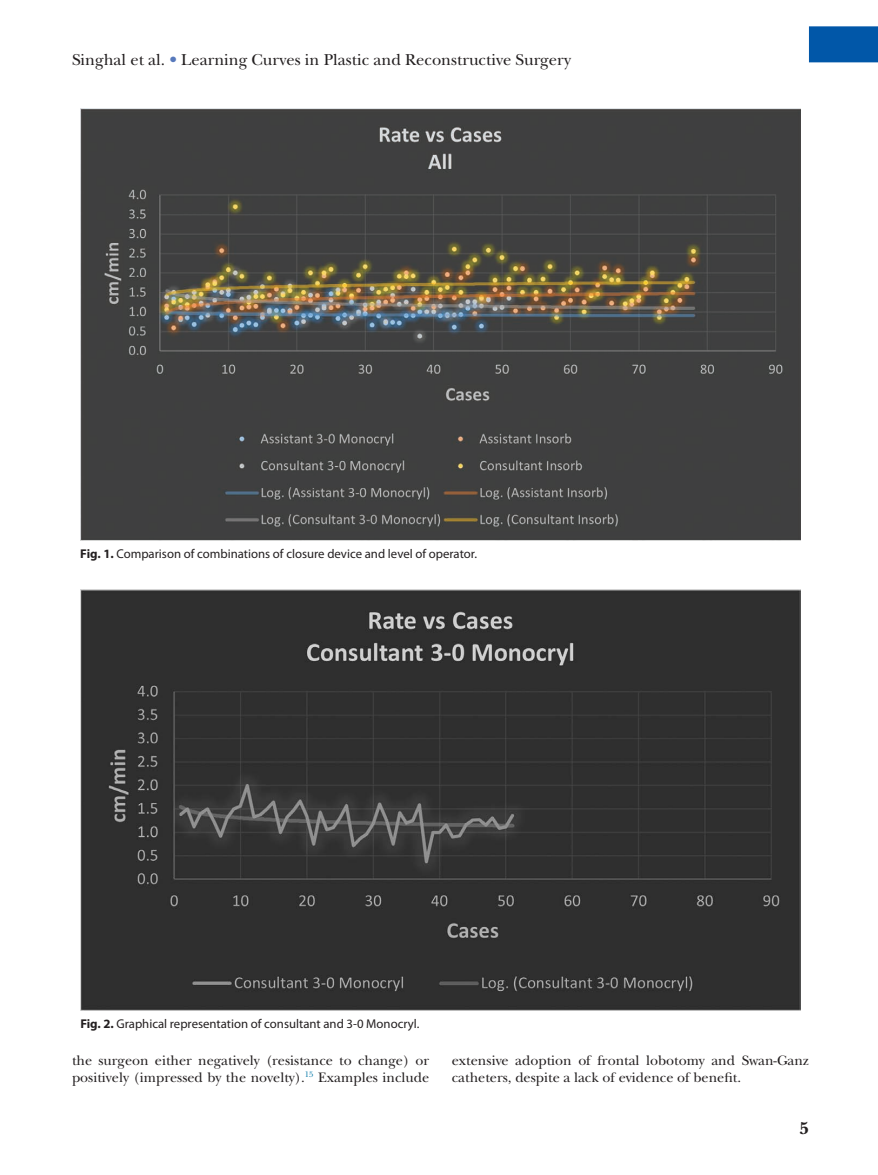
<style>
.page{position:relative;width:878px;height:1175px;background:#fff}
.page>*{position:absolute;margin:0;border:0;box-sizing:border-box;transform-origin:0 0}
.t1{font:700 18px "New Baskerville Std";color:#231f20}
.t2{font:16.5px "New Baskerville Std";color:#231f20}
.t3{font:14.25px/16.5px "New Baskerville Std";color:#231f20}
.t4{font:12.75px "Myriad Pro";color:#231f20}
.s1{color:#5779bc}
.s2{font-weight:700}
</style>
<div class="page">
<div style="left:808px;top:26px;width:70px;height:36px;background:#0157a8"></div>
<img style="left:80px;top:108px;width:720px;height:433px">
<img style="left:80px;top:589px;width:720px;height:421px">
<p class="t2" style="left:72px;top:50px;width:500px">Singhal et al. <span class="s1">•</span> Learning Curves in Plastic and Reconstructive Surgery</p>
<p class="t4" style="left:80px;top:546px;width:398px"><span class="s2">Fig. 1.</span> Comparison of combinations of closure device and level of operator.</p>
<p class="t4" style="left:80px;top:1015px;width:340px"><span class="s2">Fig. 2.</span> Graphical representation of consultant and 3-0 Monocryl.</p>
<p class="t3" style="left:72px;top:1052px;width:359px">the surgeon either negatively (resistance to change) or positively (impressed by the novelty).<sup>15</sup> Examples include</p>
<p class="t3" style="left:451px;top:1052px;width:359px">extensive adoption of frontal lobotomy and Swan-Ganz catheters, despite a lack of evidence of benefit.</p>
<p class="t1" style="left:799px;top:1118px;width:11px">5</p>
</div>
